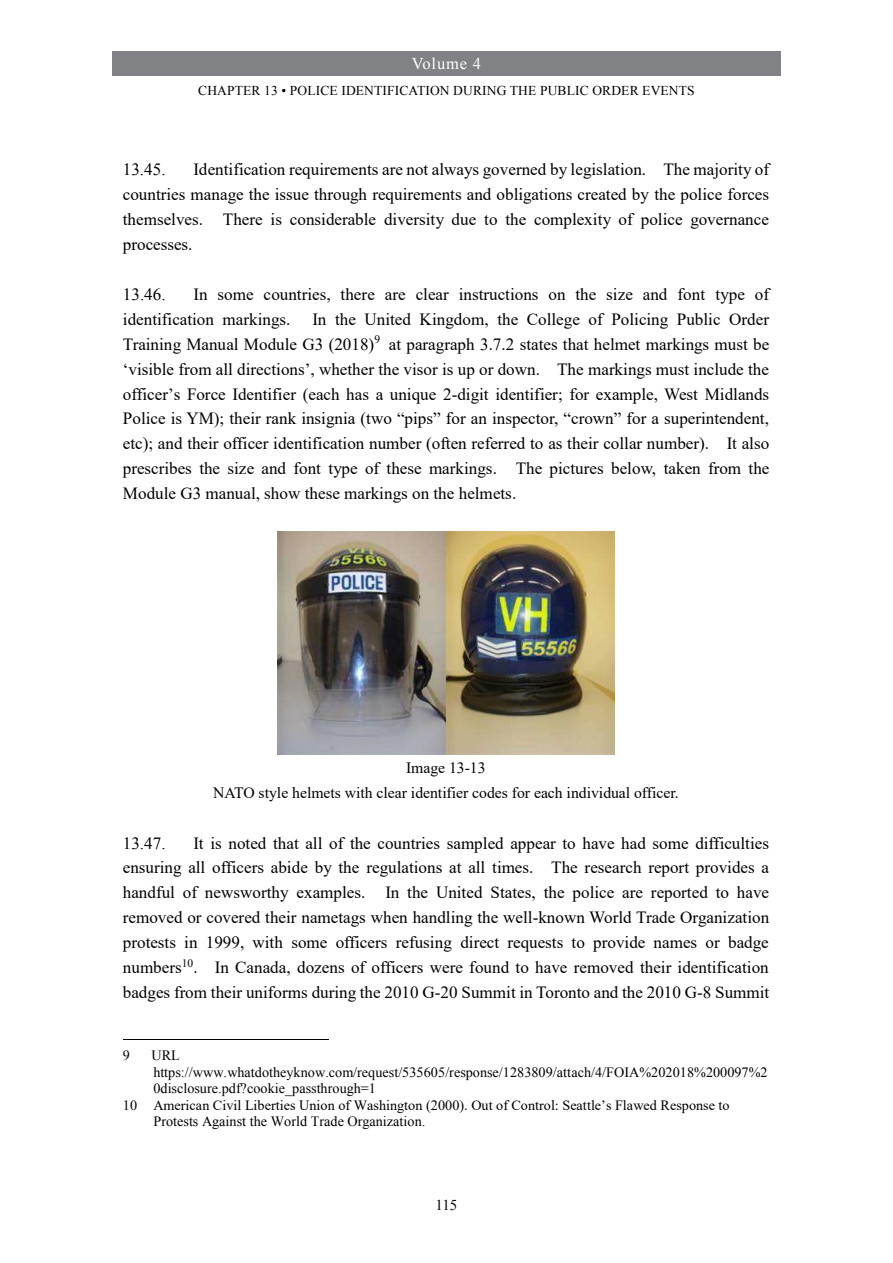
<style>
.page{position:relative;width:893px;height:1263px;background:#fff}
.page>*{position:absolute;margin:0;border:0;box-sizing:border-box;transform-origin:0 0}
.t1{font:17.1px/24.9px "Times New Roman";color:#000;text-align:justify}
.t2{font:16.5px "Times New Roman";letter-spacing:.05em;color:#fff}
.t3{font:15.75px/24.8px "Times New Roman";color:#000;text-align:center}
.t4{font:15px "Times New Roman";color:#000}
.t5{font:14.25px "Times New Roman";color:#000}
.t6{font:13.5px "Times New Roman";letter-spacing:.01em;color:#000}
</style>
<div class="page">
<div style="left:112px;top:51px;width:669px;height:24px;background:#808285"></div>
<hr style="left:123px;top:1039px;width:205px;height:1px;background:#000">
<img style="left:278px;top:531px;width:336px;height:223px">
<p class="t2" style="left:412px;top:52px;width:71px">Volume 4</p>
<p class="t6" style="left:198px;top:82px;width:498px">CHAPTER 13 • POLICE IDENTIFICATION DURING THE PUBLIC ORDER EVENTS</p>
<p class="t1" style="left:123px;top:156px;width:648px;text-indent:71px">Identification requirements are not always governed by legislation. The majority of countries manage the issue through requirements and obligations created by the police forces themselves. There is considerable diversity due to the complexity of police governance processes.</p>
<p class="t1" style="left:123px;top:281px;width:44px">13.46.</p>
<p class="t1" style="left:123px;top:157px;width:44px">13.45.</p>
<p class="t1" style="left:123px;top:281px;width:648px;text-indent:71px">In some countries, there are clear instructions on the size and font type of identification markings.</p>
<p class="t1" style="left:123px;top:306px;width:648px;text-indent:190px">In the United Kingdom, the College of Policing Public Order Training Manual Module G3 (2018)<sup>9</sup> at paragraph 3.7.2 states that helmet markings must be ‘visible from all directions’, whether the visor is up or down. The markings must include the officer’s Force Identifier (each has a unique 2-digit identifier; for example, West Midlands Police is YM); their rank insignia (two “pips” for an inspector, “crown” for a superintendent, etc); and their officer identification number (often referred to as their collar number). It also prescribes the size and font type of these markings. The pictures below, taken from the Module G3 manual, show these markings on the helmets.</p>
<p class="t3" style="left:213px;top:755px;width:467px">Image 13-13<br>NATO style helmets with clear identifier codes for each individual officer.</p>
<p class="t1" style="left:123px;top:830px;width:648px;text-indent:71px">It is noted that all of the countries sampled appear to have had some difficulties ensuring all officers abide by the regulations at all times. The research report provides a handful of newsworthy examples. In the United States, the police are reported to have removed or covered their nametags when handling the well-known World Trade Organization protests in 1999, with some officers refusing direct requests to provide names or badge numbers<sup>10</sup>. In Canada, dozens of officers were found to have removed their identification badges from their uniforms during the 2010 G-20 Summit in Toronto and the 2010 G-8 Summit</p>
<p class="t1" style="left:123px;top:830px;width:44px">13.47.</p>
<p class="t5" style="left:123px;top:1046px;width:9px">9</p>
<p class="t5" style="left:152px;top:1046px;width:30px">URL</p>
<p class="t5" style="left:153px;top:1062px;width:616px">https://www.whatdotheyknow.com/request/535605/response/1283809/attach/4/FOIA%202018%200097%2</p>
<p class="t5" style="left:153px;top:1079px;width:224px">0disclosure.pdf?cookie_passthrough=1</p>
<p class="t5" style="left:123px;top:1095px;width:608px">10 American Civil Liberties Union of Washington (2000). Out of Control: Seattle’s Flawed Response to</p>
<p class="t5" style="left:153px;top:1111px;width:273px">Protests Against the World Trade Organization.</p>
<p class="t4" style="left:435px;top:1195px;width:23px">115</p>
</div>
